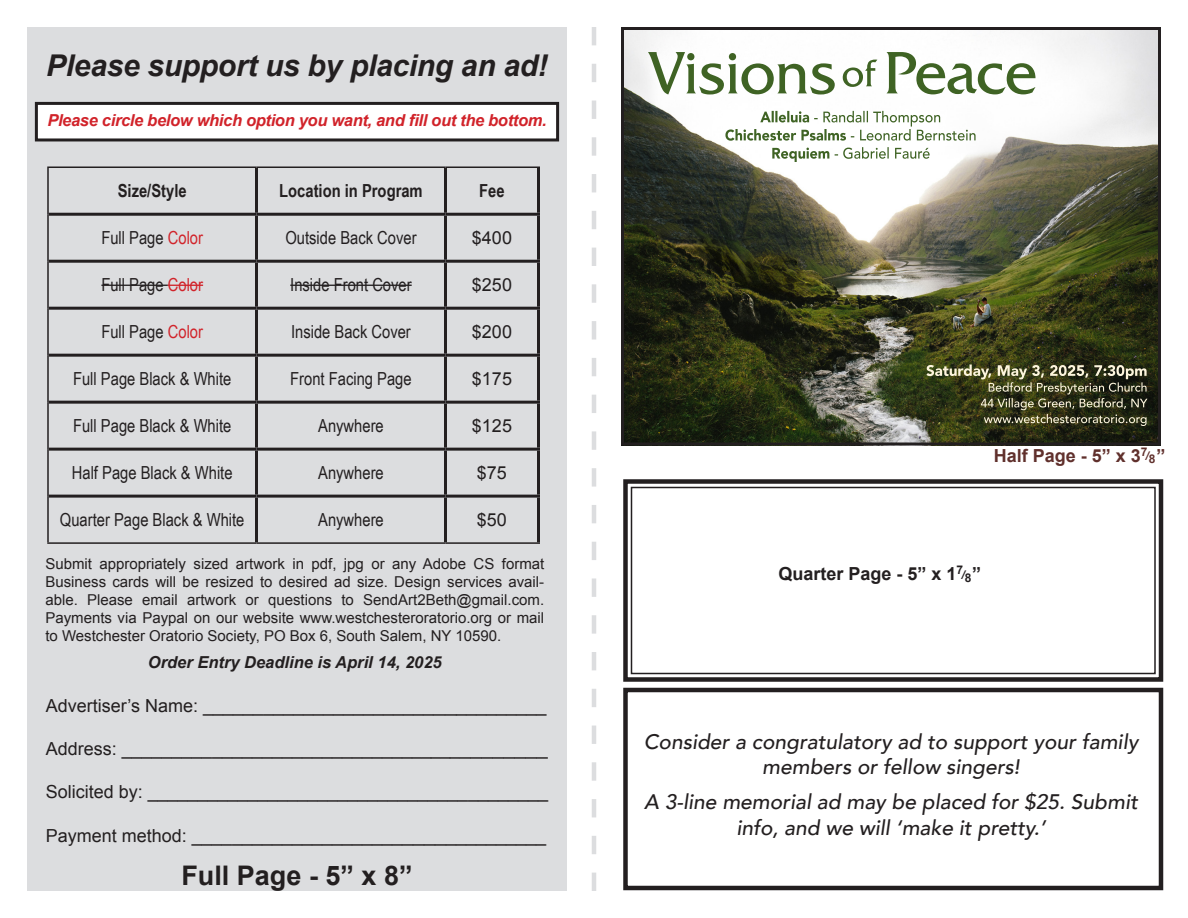
<style>
.page{position:relative;width:1188px;height:918px;background:#fff}
.page>*{position:absolute;margin:0;border:0;box-sizing:border-box;transform-origin:0 0}
.t1{font:italic 700 30px "Arial";letter-spacing:-.01em;color:#231f20}
.t2{font:700 27px "Arial";color:#231f20}
.t3{font:italic 500 21px/25.2px "Avenir";color:#231f20;text-align:center}
.t4{font:18px "Arial";color:#231f20}
.t5{font:18px "Arial Narrow";color:#231f20}
.t6{font:700 18px "Arial Narrow";color:#231f20}
.t7{font:700 18px "Arial";color:#231f20}
.t8{font:700 18px "Arial";color:#60302c}
.t9{font:italic 700 16.5px "Arial";letter-spacing:-.02em;color:#d1232a}
.t10{font:italic 700 16.5px "Arial";color:#231f20}
.t11{font:15px/18px "Arial";color:#231f20;text-align:justify}
.s1{color:#d1232a}
.s2{font-style:italic;font-size:12px}
</style>
<div class="page">
<div style="left:27px;top:27px;width:540px;height:864px;background:#dcdddf"></div>
<svg style="left:592px;top:27px;width:4px;height:864px"></svg>
<div style="left:36px;top:103px;width:522px;height:37px;background:#fff"></div>
<div style="left:35px;top:102px;width:524px;height:39px;border:3px solid #231f20"></div>
<hr style="left:47px;top:166px;width:209px;height:2px;background:#231f20">
<hr style="left:47px;top:168px;width:2px;height:46px;background:#231f20">
<hr style="left:256px;top:166px;width:190px;height:2px;background:#231f20">
<hr style="left:446px;top:166px;width:94px;height:2px;background:#231f20">
<hr style="left:47px;top:214px;width:2px;height:47px;background:#231f20">
<hr style="left:47px;top:261px;width:2px;height:47px;background:#231f20">
<hr style="left:47px;top:308px;width:2px;height:47px;background:#231f20">
<hr style="left:47px;top:355px;width:2px;height:47px;background:#231f20">
<hr style="left:47px;top:402px;width:2px;height:47px;background:#231f20">
<hr style="left:47px;top:449px;width:2px;height:47px;background:#231f20">
<hr style="left:47px;top:496px;width:2px;height:46px;background:#231f20">
<hr style="left:47px;top:542px;width:209px;height:2px;background:#231f20">
<hr style="left:256px;top:542px;width:190px;height:2px;background:#231f20">
<hr style="left:446px;top:542px;width:94px;height:2px;background:#231f20">
<hr style="left:255px;top:168px;width:3px;height:45px;background:#231f20">
<hr style="left:444px;top:168px;width:3px;height:45px;background:#231f20">
<hr style="left:537px;top:168px;width:3px;height:45px;background:#231f20">
<hr style="left:49px;top:213px;width:207px;height:3px;background:#231f20">
<hr style="left:256px;top:213px;width:190px;height:3px;background:#231f20">
<hr style="left:255px;top:216px;width:3px;height:44px;background:#231f20">
<hr style="left:446px;top:213px;width:94px;height:3px;background:#231f20">
<hr style="left:444px;top:216px;width:3px;height:44px;background:#231f20">
<hr style="left:537px;top:216px;width:3px;height:44px;background:#231f20">
<hr style="left:49px;top:260px;width:207px;height:3px;background:#231f20">
<hr style="left:256px;top:260px;width:190px;height:3px;background:#231f20">
<hr style="left:255px;top:263px;width:3px;height:44px;background:#231f20">
<hr style="left:446px;top:260px;width:94px;height:3px;background:#231f20">
<hr style="left:444px;top:263px;width:3px;height:44px;background:#231f20">
<hr style="left:537px;top:263px;width:3px;height:44px;background:#231f20">
<hr style="left:49px;top:307px;width:207px;height:3px;background:#231f20">
<hr style="left:256px;top:307px;width:190px;height:3px;background:#231f20">
<hr style="left:255px;top:310px;width:3px;height:44px;background:#231f20">
<hr style="left:446px;top:307px;width:94px;height:3px;background:#231f20">
<hr style="left:444px;top:310px;width:3px;height:44px;background:#231f20">
<hr style="left:537px;top:310px;width:3px;height:44px;background:#231f20">
<hr style="left:49px;top:354px;width:207px;height:3px;background:#231f20">
<hr style="left:256px;top:354px;width:190px;height:3px;background:#231f20">
<hr style="left:255px;top:357px;width:3px;height:44px;background:#231f20">
<hr style="left:446px;top:354px;width:94px;height:3px;background:#231f20">
<hr style="left:444px;top:357px;width:3px;height:44px;background:#231f20">
<hr style="left:537px;top:357px;width:3px;height:44px;background:#231f20">
<hr style="left:49px;top:401px;width:207px;height:3px;background:#231f20">
<hr style="left:256px;top:401px;width:190px;height:3px;background:#231f20">
<hr style="left:255px;top:404px;width:3px;height:44px;background:#231f20">
<hr style="left:446px;top:401px;width:94px;height:3px;background:#231f20">
<hr style="left:444px;top:404px;width:3px;height:44px;background:#231f20">
<hr style="left:537px;top:404px;width:3px;height:44px;background:#231f20">
<hr style="left:49px;top:448px;width:207px;height:3px;background:#231f20">
<hr style="left:256px;top:448px;width:190px;height:3px;background:#231f20">
<hr style="left:255px;top:451px;width:3px;height:44px;background:#231f20">
<hr style="left:446px;top:448px;width:94px;height:3px;background:#231f20">
<hr style="left:444px;top:451px;width:3px;height:44px;background:#231f20">
<hr style="left:537px;top:451px;width:3px;height:44px;background:#231f20">
<hr style="left:49px;top:495px;width:207px;height:3px;background:#231f20">
<hr style="left:256px;top:495px;width:190px;height:3px;background:#231f20">
<hr style="left:255px;top:498px;width:3px;height:44px;background:#231f20">
<hr style="left:446px;top:495px;width:94px;height:3px;background:#231f20">
<hr style="left:444px;top:498px;width:3px;height:44px;background:#231f20">
<hr style="left:537px;top:498px;width:3px;height:44px;background:#231f20">
<hr style="left:101px;top:285px;width:67px;height:1px;background:#231f20">
<hr style="left:168px;top:285px;width:35px;height:1px;background:#d1232a">
<hr style="left:290px;top:285px;width:122px;height:1px;background:#231f20">
<div style="left:623px;top:688px;width:540px;height:202px;border:4px solid #231f20"></div>
<svg style="left:623px;top:479px;width:541px;height:203px"></svg>
<div style="left:631px;top:487px;width:525px;height:187px;border:2px solid #231f20"></div>
<img style="left:625px;top:31px;width:532px;height:411px">
<div style="left:621px;top:27px;width:540px;height:419px;border:3px solid #231f20"></div>
<svg style="left:648px;top:52px;width:388px;height:42px"></svg>
<svg style="left:772px;top:147px;width:158px;height:15px"></svg>
<svg style="left:725px;top:111px;width:251px;height:30px"></svg>
<svg style="left:926px;top:364px;width:222px;height:62px;background:#4d4f33"></svg>
<p class="t1" style="left:46px;top:46px;width:503px">Please support us by placing an ad!</p>
<p class="t9" style="left:47px;top:109px;width:501px">Please circle below which option you want, and fill out the bottom.</p>
<p class="t6" style="left:118px;top:177px;width:70px">Size/Style</p>
<p class="t6" style="left:279px;top:177px;width:145px">Location in Program</p>
<p class="t6" style="left:479px;top:177px;width:27px">Fee</p>
<p class="t5" style="left:101px;top:225px;width:103px">Full Page <span class="s1">Color</span></p>
<p class="t5" style="left:285px;top:225px;width:133px">Outside Back Cover</p>
<p class="t4" style="left:472px;top:226px;width:42px">$400</p>
<p class="t5" style="left:101px;top:272px;width:103px">Full Page <span class="s1">Color</span></p>
<p class="t5" style="left:290px;top:272px;width:123px">Inside Front Cover</p>
<p class="t4" style="left:472px;top:273px;width:42px">$250</p>
<p class="t5" style="left:101px;top:319px;width:103px">Full Page <span class="s1">Color</span></p>
<p class="t5" style="left:291px;top:319px;width:121px">Inside Back Cover</p>
<p class="t4" style="left:472px;top:320px;width:42px">$200</p>
<p class="t5" style="left:73px;top:366px;width:160px">Full Page Black &amp; White</p>
<p class="t5" style="left:290px;top:366px;width:123px">Front Facing Page</p>
<p class="t4" style="left:472px;top:367px;width:42px">$175</p>
<p class="t5" style="left:73px;top:413px;width:160px">Full Page Black &amp; White</p>
<p class="t5" style="left:318px;top:413px;width:67px">Anywhere</p>
<p class="t4" style="left:472px;top:414px;width:42px">$125</p>
<p class="t5" style="left:72px;top:460px;width:162px">Half Page Black &amp; White</p>
<p class="t5" style="left:318px;top:460px;width:67px">Anywhere</p>
<p class="t4" style="left:477px;top:461px;width:32px">$75</p>
<p class="t5" style="left:60px;top:507px;width:186px">Quarter Page Black &amp; White</p>
<p class="t5" style="left:318px;top:507px;width:67px">Anywhere</p>
<p class="t4" style="left:477px;top:508px;width:32px">$50</p>
<p class="t11" style="left:45px;top:555px;width:500px">Submit appropriately sized artwork in pdf, jpg or any Adobe CS format Business cards will be resized to desired ad size. Design services avail&shy;able. Please email artwork or questions to SendArt2Beth@gmail.com.<br>Payments via Paypal on our website www.westchesteroratorio.org or mail to Westchester Oratorio Society, PO Box 6, South Salem, NY 10590.</p>
<p class="t10" style="left:148px;top:652px;width:295px">Order Entry Deadline is April 14, 2025</p>
<p class="t4" style="left:46px;top:694px;width:502px">Advertiser’s Name: __________________________________</p>
<p class="t4" style="left:46px;top:737px;width:503px">Address: __________________________________________</p>
<p class="t4" style="left:46px;top:780px;width:504px">Solicited by: ________________________________________</p>
<p class="t4" style="left:46px;top:824px;width:502px">Payment method: ___________________________________</p>
<p class="t2" style="left:181px;top:858px;width:233px">Full Page - 5” x 8”</p>
<p class="t8" style="left:994px;top:443px;width:173px">Half Page - 5” x 3<sup>7</sup><span class="s2">/</span><sub>8</sub>”</p>
<p class="t7" style="left:778px;top:562px;width:204px">Quarter Page - 5” x 1<sup>7</sup><span class="s2">/</span><sub>8</sub>”</p>
<p class="t3" style="left:644px;top:729px;width:496px">Consider a congratulatory ad to support your family members or fellow singers!</p>
<p class="t3" style="left:644px;top:790px;width:495px">A 3-line memorial ad may be placed for $25. Submit info, and we will ‘make it pretty.’</p>
</div>
